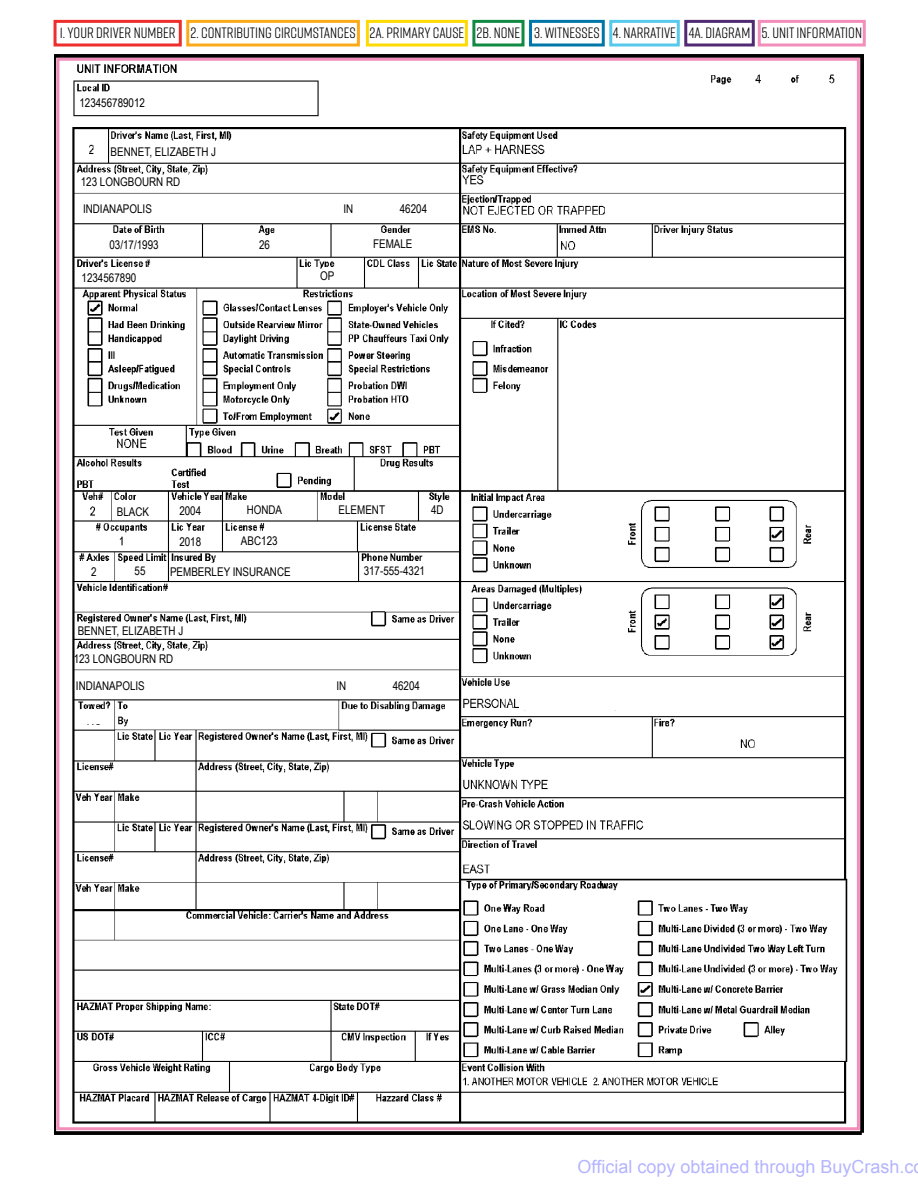
<style>
.page{position:relative;width:918px;height:1188px;background:#fff}
.page>*{position:absolute;margin:0;border:0;box-sizing:border-box;transform-origin:0 0}
.t1{font:18px "Arial";color:rgb(0 0 255/.3)}
.t2{font:15px "Rift";color:#000}
.t3{font:12px "Arial Narrow";color:#000}
</style>
<div class="page">
<img style="left:53px;top:19px;width:813px;height:1116px">
<div style="left:111px;top:143px;width:115px;height:15px;background:#fff"></div>
<div style="left:76px;top:98px;width:77px;height:14px;background:#fff"></div>
<div style="left:78px;top:175px;width:70px;height:14px;background:#fff"></div>
<div style="left:76px;top:200px;width:358px;height:14px;background:#fff"></div>
<div style="left:106px;top:236px;width:63px;height:14px;background:#fff"></div>
<div style="left:379px;top:236px;width:34px;height:14px;background:#fff"></div>
<div style="left:78px;top:268px;width:54px;height:14px;background:#fff"></div>
<div style="left:322px;top:268px;width:25px;height:14px;background:#fff"></div>
<div style="left:426px;top:268px;width:26px;height:14px;background:#fff"></div>
<div style="left:114px;top:503px;width:26px;height:15px;background:#fff"></div>
<div style="left:170px;top:503px;width:26px;height:15px;background:#fff"></div>
<div style="left:170px;top:533px;width:26px;height:15px;background:#fff"></div>
<div style="left:226px;top:503px;width:43px;height:15px;background:#fff"></div>
<div style="left:319px;top:503px;width:26px;height:15px;background:#fff"></div>
<div style="left:426px;top:503px;width:26px;height:15px;background:#fff"></div>
<div style="left:224px;top:533px;width:59px;height:15px;background:#fff"></div>
<div style="left:393px;top:533px;width:26px;height:15px;background:#fff"></div>
<div style="left:127px;top:563px;width:26px;height:15px;background:#fff"></div>
<div style="left:82px;top:563px;width:27px;height:15px;background:#fff"></div>
<div style="left:172px;top:563px;width:39px;height:15px;background:#fff"></div>
<div style="left:373px;top:563px;width:66px;height:15px;background:#fff"></div>
<div style="left:78px;top:591px;width:118px;height:14px;background:#fff"></div>
<div style="left:78px;top:626px;width:104px;height:11px;background:#fff"></div>
<div style="left:78px;top:650px;width:70px;height:14px;background:#fff"></div>
<div style="left:78px;top:677px;width:351px;height:15px;background:#fff"></div>
<div style="left:82px;top:710px;width:27px;height:14px;background:#fff"></div>
<div style="left:523px;top:695px;width:109px;height:15px;background:#fff"></div>
<div style="left:400px;top:75px;width:74px;height:14px;background:#fff"></div>
<div style="left:54px;top:20px;width:128px;height:26px;border:3px solid #ee2d2d"></div>
<div style="left:186px;top:20px;width:174px;height:26px;border:3px solid #fbaa19"></div>
<div style="left:366px;top:20px;width:102px;height:26px;border:3px solid #fddb00"></div>
<div style="left:472px;top:20px;width:53px;height:26px;border:3px solid #108a43"></div>
<div style="left:529px;top:20px;width:76px;height:26px;border:3px solid #0076a8"></div>
<div style="left:609px;top:20px;width:71px;height:26px;border:3px solid #57c9eb"></div>
<div style="left:684px;top:20px;width:71px;height:26px;border:3px solid #502a72"></div>
<div style="left:758px;top:20px;width:108px;height:26px;border:3px solid #f38dba"></div>
<div style="left:76px;top:593px;width:134px;height:15px;background:#fff"></div>
<p class="t2" style="left:60px;top:23px;width:804px">1. YOUR DRIVER NUMBER 2. CONTRIBUTING CIRCUMSTANCES 2A. PRIMARY CAUSE 2B. NONE 3. WITNESSES 4. NARRATIVE 4A. DIAGRAM 5. UNIT INFORMATION</p>
<p class="t3" style="left:79px;top:94px;width:67px">123456789012</p>
<p class="t3" style="left:111px;top:143px;width:107px">BENNET, ELIZABETH J</p>
<p class="t3" style="left:81px;top:173px;width:101px">123 LONGBOURN RD</p>
<p class="t3" style="left:83px;top:200px;width:70px">INDIANAPOLIS</p>
<p class="t3" style="left:343px;top:200px;width:11px">IN</p>
<p class="t3" style="left:400px;top:200px;width:29px">46204</p>
<p class="t3" style="left:109px;top:236px;width:51px">03/17/1993</p>
<p class="t3" style="left:259px;top:236px;width:12px">26</p>
<p class="t3" style="left:373px;top:235px;width:41px">FEMALE</p>
<p class="t3" style="left:82px;top:269px;width:56px">1234567890</p>
<p class="t3" style="left:320px;top:267px;width:16px">OP</p>
<p class="t3" style="left:117px;top:503px;width:34px">BLACK</p>
<p class="t3" style="left:179px;top:502px;width:23px">2004</p>
<p class="t3" style="left:247px;top:501px;width:37px">HONDA</p>
<p class="t3" style="left:339px;top:501px;width:48px">ELEMENT</p>
<p class="t3" style="left:431px;top:501px;width:14px">4D</p>
<p class="t3" style="left:179px;top:533px;width:23px">2018</p>
<p class="t3" style="left:241px;top:532px;width:38px">ABC123</p>
<p class="t3" style="left:91px;top:563px;width:7px">2</p>
<p class="t3" style="left:135px;top:562px;width:12px">55</p>
<p class="t3" style="left:170px;top:563px;width:122px">PEMBERLEY INSURANCE</p>
<p class="t3" style="left:364px;top:562px;width:63px">317-555-4321</p>
<p class="t3" style="left:78px;top:622px;width:107px">BENNET, ELIZABETH J</p>
<p class="t3" style="left:74px;top:650px;width:101px">123 LONGBOURN RD</p>
<p class="t3" style="left:76px;top:677px;width:70px">INDIANAPOLIS</p>
<p class="t3" style="left:336px;top:677px;width:11px">IN</p>
<p class="t3" style="left:393px;top:677px;width:29px">46204</p>
<h1 class="t1" style="left:578px;top:1155px;width:338px">Official copy obtained through BuyCrash.c</h1>
</div>
